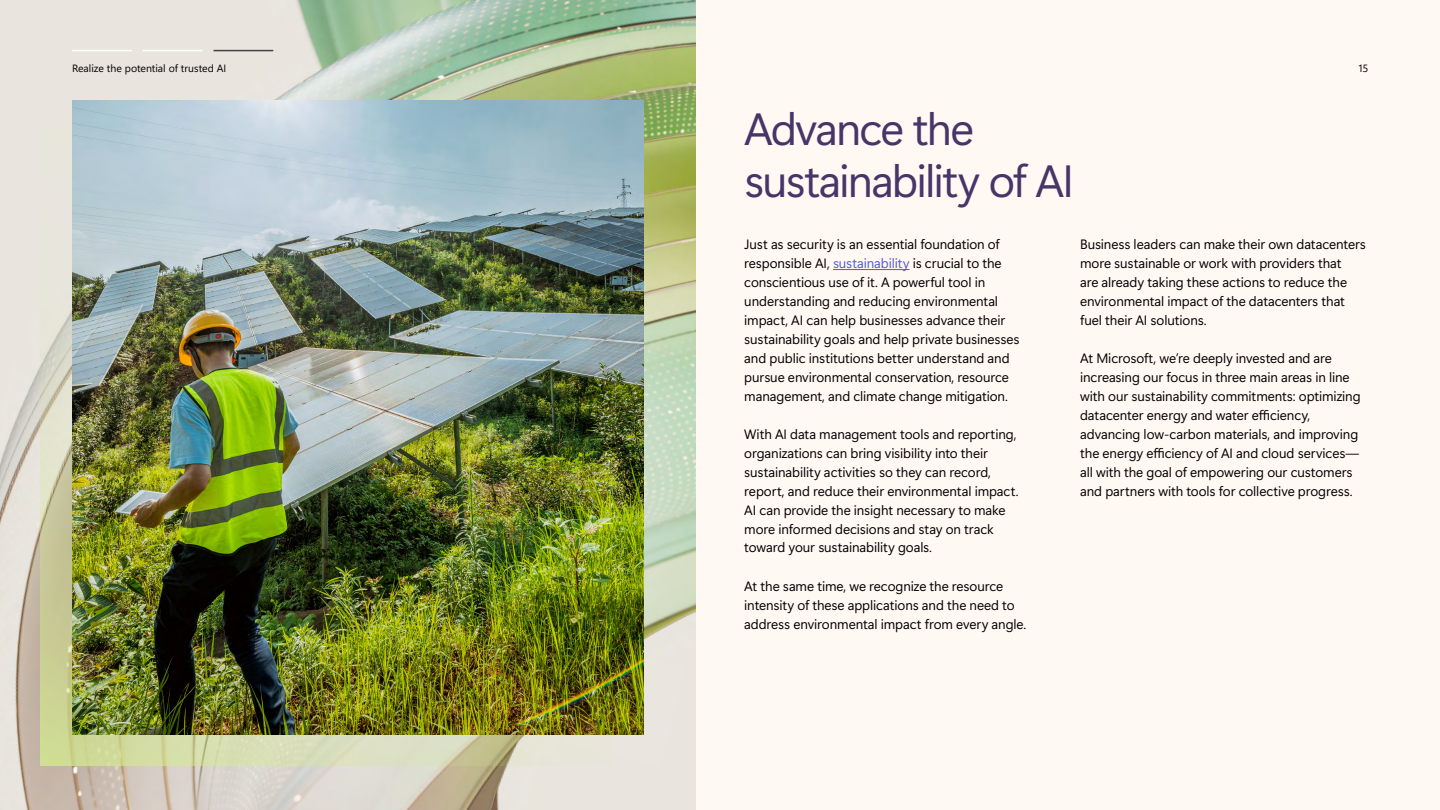
<style>
.page{position:relative;width:1440px;height:810px;background:#fff8f3}
.page>*{position:absolute;margin:0;border:0;box-sizing:border-box;transform-origin:0 0}
.t1{font:45px/52.5px "Segoe Sans 240000";letter-spacing:-.04em;color:#463668}
.Body_Copy{font:13.5px/18.9px "Segoe Sans 240000";letter-spacing:-.005em;color:#000}
.Page{font:10.5px "Segoe Sans a 8000";letter-spacing:-.005em;color:#000}
.s1{color:#4f5cd6}
</style>
<div class="page">
<img style="left:0;top:0;width:696px;height:810px">
<svg style="left:40px;top:125px;width:572px;height:641px;background:#d6d8b6"></svg>
<img style="left:72px;top:100px;width:572px;height:635px">
<hr style="left:214px;top:50px;width:59px;height:1px;background:#454142">
<hr style="left:833px;top:269px;width:77px;height:1px;background:#4f5cd6">
<hr style="left:72px;top:50px;width:60px;height:1px;background:#fff">
<hr style="left:143px;top:50px;width:60px;height:1px;background:#fff">
<p class="Page" style="left:72px;top:61px;width:156px">Realize the potential of trusted AI</p>
<p class="Page" style="left:1359px;top:61px;width:11px">15</p>
<h1 class="t1" style="left:744px;top:102px;width:331px">Advance the sustainability of AI</h1>
<p class="Body_Copy" style="left:744px;top:235px;width:277px">Just as security is an essential foundation of responsible AI, <span class="s1">sustainability</span> is crucial to the conscientious use of it. A powerful tool in understanding and reducing environmental impact, AI can help businesses advance their sustainability goals and help private businesses and public institutions better understand and pursue environmental conservation, resource management, and climate change mitigation.</p>
<p class="Body_Copy" style="left:744px;top:425px;width:276px">With AI data management tools and reporting, organizations can bring visibility into their sustainability activities so they can record, report, and reduce their environmental impact.<br>AI can provide the insight necessary to make more informed decisions and stay on track toward your sustainability goals.</p>
<p class="Body_Copy" style="left:744px;top:576px;width:284px">At the same time, we recognize the resource intensity of these applications and the need to address environmental impact from every angle.</p>
<p class="Body_Copy" style="left:1080px;top:235px;width:287px">Business leaders can make their own datacenters more sustainable or work with providers that<br>are already taking these actions to reduce the environmental impact of the datacenters that fuel their AI solutions.</p>
<p class="Body_Copy" style="left:1080px;top:349px;width:282px">At Microsoft, we’re deeply invested and are increasing our focus in three main areas in line with our sustainability commitments: optimizing datacenter energy and water efficiency, advancing low-carbon materials, and improving the energy efficiency of AI and cloud services— all with the goal of empowering our customers and partners with tools for collective progress.</p>
</div>
